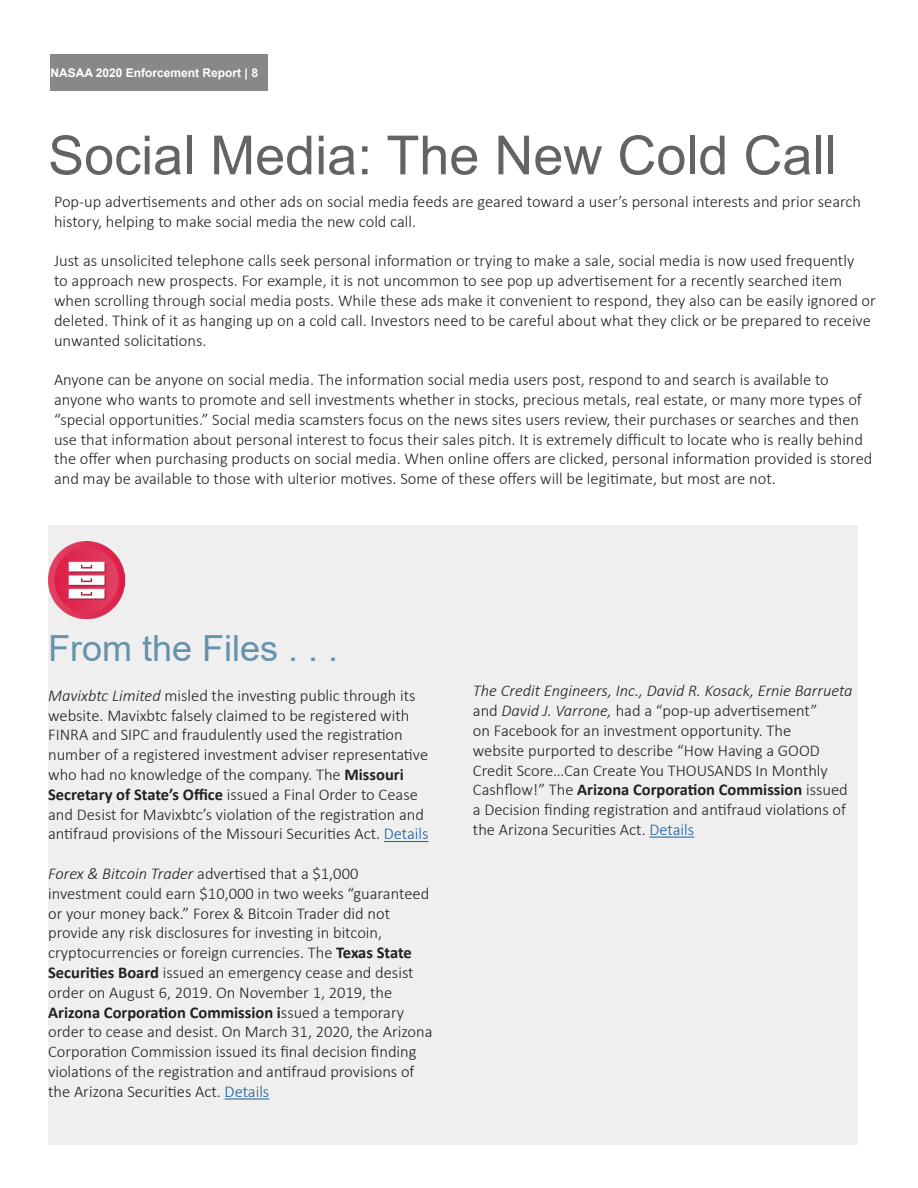
<style>
.page{position:relative;width:918px;height:1188px;background:#fff}
.page>*{position:absolute;margin:0;border:0;box-sizing:border-box;transform-origin:0 0}
.t1{font:54px "Arial";color:#636366}
.t2{font:36px "Arial";color:#6792ab}
.t3{font:300 16.5px/19.8px "Calibri";color:#231f20}
.t4{font:700 12px "Arial";color:#fff}
.s1{font-style:italic}
.s2{font-weight:700}
.s3{color:#175d9e}
</style>
<div class="page">
<div style="left:48px;top:526px;width:809px;height:619px;background:#efefef"></div>
<hr style="left:384px;top:841px;width:45px;height:1px;background:#175d9e">
<hr style="left:225px;top:1099px;width:44px;height:1px;background:#175d9e">
<img style="left:48px;top:541px;width:77px;height:77px">
<hr style="left:649px;top:837px;width:45px;height:1px;background:#175d9e">
<div style="left:50px;top:54px;width:218px;height:37px;background:#888"></div>
<p class="t4" style="left:50px;top:64px;width:209px">NASAA 2020 Enforcement Report | 8</p>
<p class="t1" style="left:48px;top:118px;width:790px">Social Media: The New Cold Call</p>
<p class="t3" style="left:54px;top:191px;width:809px">Pop-up advertisements and other ads on social media feeds are geared toward a user’s personal interests and prior search history, helping to make social media the new cold call.</p>
<p class="t3" style="left:54px;top:251px;width:823px">Just as unsolicited telephone calls seek personal information or trying to make a sale, social media is now used frequently<br>to approach new prospects. For example, it is not uncommon to see pop up advertisement for a recently searched item when scrolling through social media posts. While these ads make it convenient to respond, they also can be easily ignored or deleted. Think of it as hanging up on a cold call. Investors need to be careful about what they click or be prepared to receive unwanted solicitations.</p>
<p class="t3" style="left:54px;top:370px;width:820px">Anyone can be anyone on social media. The information social media users post, respond to and search is available to anyone who wants to promote and sell investments whether in stocks, precious metals, real estate, or many more types of “special opportunities.” Social media scamsters focus on the news sites users review, their purchases or searches and then use that information about personal interest to focus their sales pitch. It is extremely difficult to locate who is really behind the offer when purchasing products on social media. When online offers are clicked, personal information provided is stored and may be available to those with ulterior motives. Some of these offers will be legitimate, but most are not.</p>
<p class="t2" style="left:48px;top:624px;width:292px">From the Files . . .</p>
<p class="t3" style="left:48px;top:685px;width:382px"><span class="s1">Mavixbtc Limited</span> misled the investing public through its website. Mavixbtc falsely claimed to be registered with FINRA and SIPC and fraudulently used the registration number of a registered investment adviser representative who had no knowledge of the company. The <span class="s2">Missouri Secretary of State’s Office</span> issued a Final Order to Cease and Desist for Mavixbtc’s violation of the registration and antifraud provisions of the Missouri Securities Act. <span class="s3">Details</span></p>
<p class="t3" style="left:48px;top:864px;width:386px"><span class="s1">Forex &amp; Bitcoin Trader</span> advertised that a $1,000 investment could earn $10,000 in two weeks “guaranteed or your money back.” Forex &amp; Bitcoin Trader did not provide any risk disclosures for investing in bitcoin, cryptocurrencies or foreign currencies. The <span class="s2">Texas State Securities Board</span> issued an emergency cease and desist order on August 6, 2019. On November 1, 2019, the <span class="s2">Arizona Corporation Commission i</span>ssued a temporary order to cease and desist. On March 31, 2020, the Arizona Corporation Commission issued its final decision finding violations of the registration and antifraud provisions of the Arizona Securities Act. <span class="s3">Details</span></p>
<p class="t3" style="left:473px;top:681px;width:381px"><span class="s1">The Credit Engineers, Inc., David R. Kosack, Ernie Barrueta </span>and <span class="s1">David J. Varrone,</span> had a “pop-up advertisement”<br>on Facebook for an investment opportunity. The<br>website purported to describe “How Having a GOOD Credit Score…Can Create You THOUSANDS In Monthly Cashflow!” The <span class="s2">Arizona Corporation Commission</span> issued a Decision finding registration and antifraud violations of the Arizona Securities Act. <span class="s3">Details</span></p>
</div>
